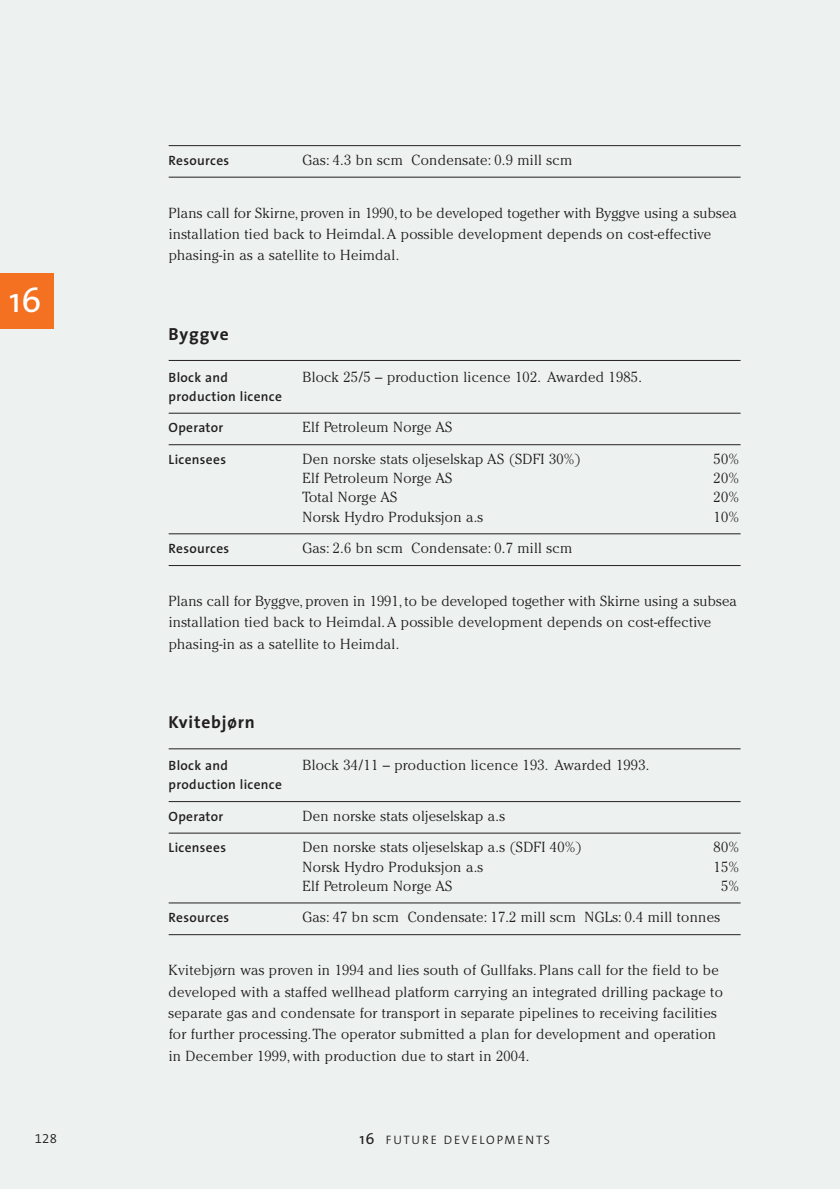
<style>
.page{position:relative;width:840px;height:1189px;background:#fff}
.page>*{position:absolute;margin:0;border:0;box-sizing:border-box;transform-origin:0 0}
.t1{font:35px "The Sans";color:#fff}
.t2{font:700 17.5px "The Sans";letter-spacing:.05em;color:#231f20}
.t3{font:300 14.53px/21.3px "Cheltenham";letter-spacing:.02em;color:#231f20}
.t4{font:600 13.47px "The Sans";letter-spacing:.025em;color:#231f20}
.t5{font:13.12px "The Sans Semi Light Expert";color:#231f20}
.t6{font:300 12.25px "The Sans";letter-spacing:.15em;color:#231f20}
.s1{font-family:"The Sans Caps";font-weight:400;font-size:14px;color:#edf2f0}
.s2{font-weight:400;font-size:15.58px}
</style>
<div class="page">
<div style="left:0;top:0;width:840px;height:1188px;background:#edf2f0"></div>
<h1 class="t1" style="left:9px;top:287px;width:34px">16</h1>
<p class="t5" style="left:35px;top:1130px;width:24px">128</p>
<p class="t4" style="left:169px;top:155px;width:62px">Resources</p>
<p class="t3" style="left:303px;top:150px;width:271px">Gas: 4.3 bn scm Condensate: 0.9 mill scm</p>
<p class="t3" style="left:169px;top:203px;width:570px">Plans call for Skirne, proven in 1990, to be developed together with Byggve using a subsea installation tied back to Heimdal.A possible development depends on cost-effective phasing-in as a satellite to Heimdal.</p>
<p class="t2" style="left:169px;top:327px;width:62px">Byggve</p>
<p class="t4" style="left:169px;top:372px;width:61px">Block and</p>
<p class="t3" style="left:303px;top:367px;width:341px">Block 25/5 – production licence 102. Awarded 1985.</p>
<p class="t4" style="left:169px;top:391px;width:115px">production licence</p>
<p class="t4" style="left:169px;top:423px;width:56px">Operator</p>
<p class="t3" style="left:303px;top:418px;width:151px">Elf Petroleum Norge AS</p>
<p class="t4" style="left:169px;top:454px;width:59px">Licensees</p>
<p class="t3" style="left:303px;top:449px;width:280px">Den norske stats oljeselskap AS (SDFI 30%)</p>
<p class="t3" style="left:714px;top:449px;width:27px">50%</p>
<p class="t3" style="left:303px;top:469px;width:151px">Elf Petroleum Norge AS</p>
<p class="t3" style="left:714px;top:469px;width:27px">20%</p>
<p class="t3" style="left:303px;top:488px;width:96px">Total Norge AS</p>
<p class="t3" style="left:714px;top:488px;width:27px">20%</p>
<p class="t3" style="left:303px;top:507px;width:182px">Norsk Hydro Produksjon a.s</p>
<p class="t3" style="left:714px;top:507px;width:27px">10%</p>
<p class="t4" style="left:169px;top:543px;width:62px">Resources</p>
<p class="t3" style="left:303px;top:539px;width:271px">Gas: 2.6 bn scm Condensate: 0.7 mill scm</p>
<p class="t3" style="left:169px;top:591px;width:570px">Plans call for Byggve, proven in 1991, to be developed together with Skirne using a subsea installation tied back to Heimdal.A possible development depends on cost-effective phasing-in as a satellite to Heimdal.</p>
<p class="t2" style="left:169px;top:715px;width:88px">Kvitebjørn</p>
<p class="t4" style="left:169px;top:760px;width:61px">Block and</p>
<p class="t3" style="left:303px;top:755px;width:348px">Block 34/11 – production licence 193. Awarded 1993.</p>
<p class="t4" style="left:169px;top:779px;width:115px">production licence</p>
<p class="t4" style="left:169px;top:811px;width:56px">Operator</p>
<p class="t3" style="left:303px;top:806px;width:204px">Den norske stats oljeselskap a.s</p>
<p class="t4" style="left:169px;top:842px;width:59px">Licensees</p>
<p class="t3" style="left:303px;top:837px;width:281px">Den norske stats oljeselskap a.s (SDFI 40%)</p>
<p class="t3" style="left:714px;top:837px;width:27px">80%</p>
<p class="t3" style="left:303px;top:857px;width:182px">Norsk Hydro Produksjon a.s</p>
<p class="t3" style="left:714px;top:857px;width:27px">15%</p>
<p class="t3" style="left:303px;top:876px;width:151px">Elf Petroleum Norge AS</p>
<p class="t3" style="left:721px;top:876px;width:20px">5%</p>
<p class="t4" style="left:169px;top:912px;width:62px">Resources</p>
<p class="t3" style="left:303px;top:907px;width:419px">Gas: 47 bn scm Condensate: 17.2 mill scm NGLs: 0.4 mill tonnes</p>
<p class="t3" style="left:169px;top:960px;width:556px">Kvitebjørn was proven in 1994 and lies south of Gullfaks. Plans call for the field to be developed with a staffed wellhead platform carrying an integrated drilling package to separate gas and condensate for transport in separate pipelines to receiving facilities for further processing.The operator submitted a plan for development and operation in December 1999, with production due to start in 2004.</p>
<p class="t6" style="left:359px;top:1135px;width:193px"><span class="s1">16</span><span class="s2">16</span> FUTURE DEVELOPMENTS</p>
</div>
